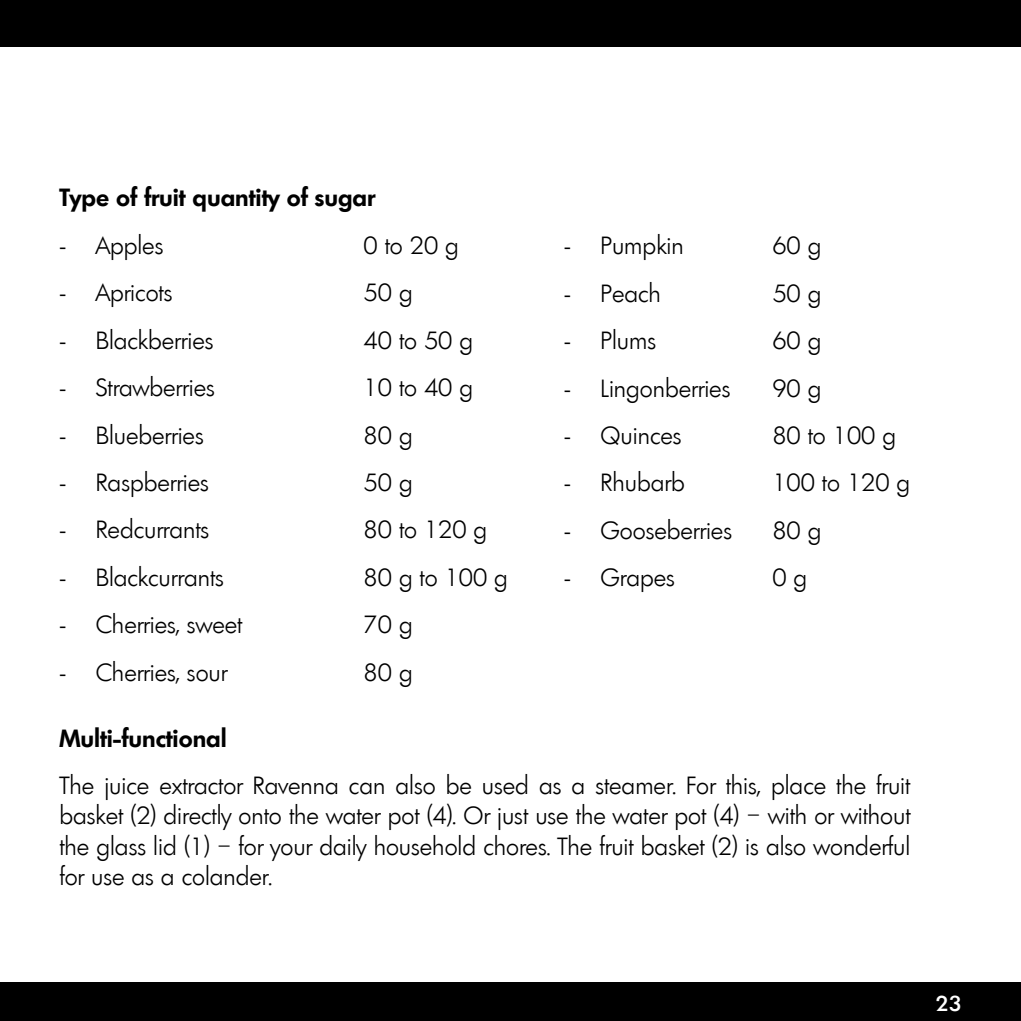
<style>
.page{position:relative;width:1021px;height:1021px;background:#fff}
.page>*{position:absolute;margin:0;border:0;box-sizing:border-box;transform-origin:0 0}
.t1{font:300 24px/30.4px "Limerick";color:#000;text-align:justify}
.t2{font:600 24px "Limerick";color:#000}
.t3{font:500 20.8px "Limerick";color:#fff}
</style>
<div class="page">
<div style="left:0;top:0;width:1020px;height:47px;background:#000"></div>
<div style="left:0;top:982px;width:1020px;height:38px;background:#000"></div>
<p class="t2" style="left:59px;top:182px;width:317px">Type of fruit quantity of sugar</p>
<p class="t1" style="left:59px;top:230px;width:105px">- Apples</p>
<p class="t1" style="left:363px;top:230px;width:97px">0 to 20 g</p>
<p class="t1" style="left:59px;top:277px;width:114px">- Apricots</p>
<p class="t1" style="left:363px;top:277px;width:50px">50 g</p>
<p class="t1" style="left:59px;top:325px;width:155px">- Blackberries</p>
<p class="t1" style="left:363px;top:325px;width:111px">40 to 50 g</p>
<p class="t1" style="left:59px;top:372px;width:157px">- Strawberries</p>
<p class="t1" style="left:363px;top:372px;width:111px">10 to 40 g</p>
<p class="t1" style="left:59px;top:420px;width:146px">- Blueberries</p>
<p class="t1" style="left:363px;top:420px;width:50px">80 g</p>
<p class="t1" style="left:59px;top:467px;width:151px">- Raspberries</p>
<p class="t1" style="left:363px;top:467px;width:50px">50 g</p>
<p class="t1" style="left:59px;top:514px;width:151px">- Redcurrants</p>
<p class="t1" style="left:363px;top:514px;width:125px">80 to 120 g</p>
<p class="t1" style="left:59px;top:562px;width:166px">- Blackcurrants</p>
<p class="t1" style="left:363px;top:562px;width:146px">80 g to 100 g</p>
<p class="t1" style="left:59px;top:609px;width:184px">- Cherries, sweet</p>
<p class="t1" style="left:363px;top:609px;width:50px">70 g</p>
<p class="t1" style="left:59px;top:657px;width:169px">- Cherries, sour</p>
<p class="t1" style="left:363px;top:657px;width:50px">80 g</p>
<p class="t2" style="left:59px;top:722px;width:169px">Multi-functional</p>
<p class="t1" style="left:59px;top:770px;width:852px">The juice extractor Ravenna can also be used as a steamer. For this, place the fruit basket (2) directly onto the water pot (4). Or just use the water pot (4) – with or without the glass lid (1) – for your daily household chores. The fruit basket (2) is also wonderful for use as a colander.</p>
<p class="t1" style="left:564px;top:230px;width:121px">- Pumpkin</p>
<p class="t1" style="left:772px;top:230px;width:50px">60 g</p>
<p class="t1" style="left:564px;top:278px;width:98px">- Peach</p>
<p class="t1" style="left:772px;top:278px;width:50px">50 g</p>
<p class="t1" style="left:564px;top:325px;width:93px">- Plums</p>
<p class="t1" style="left:772px;top:325px;width:50px">60 g</p>
<p class="t1" style="left:564px;top:373px;width:168px">- Lingonberries</p>
<p class="t1" style="left:772px;top:373px;width:50px">90 g</p>
<p class="t1" style="left:564px;top:420px;width:119px">- Quinces</p>
<p class="t1" style="left:772px;top:420px;width:125px">80 to 100 g</p>
<p class="t1" style="left:564px;top:467px;width:122px">- Rhubarb</p>
<p class="t1" style="left:772px;top:467px;width:139px">100 to 120 g</p>
<p class="t1" style="left:564px;top:515px;width:169px">- Gooseberries</p>
<p class="t1" style="left:772px;top:515px;width:50px">80 g</p>
<p class="t1" style="left:564px;top:562px;width:112px">- Grapes</p>
<p class="t1" style="left:772px;top:562px;width:36px">0 g</p>
<p class="t3" style="left:935px;top:989px;width:27px">23</p>
</div>
